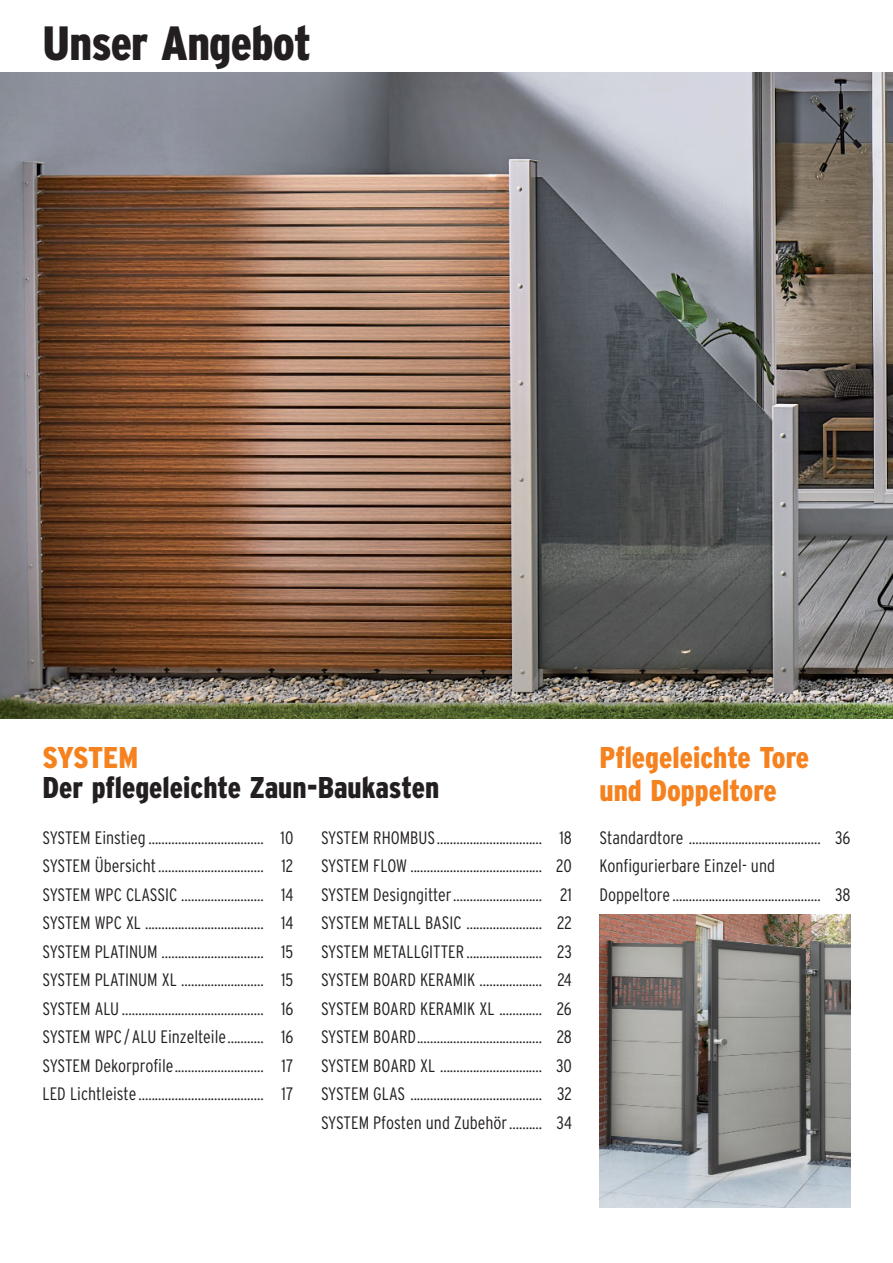
<style>
.page{position:relative;width:893px;height:1263px;background:#fff}
.page>*{position:absolute;margin:0;border:0;box-sizing:border-box;transform-origin:0 0}
.t1{font:900 condensed 48px "Interstate";letter-spacing:-.015em;color:#231f20}
.t2{font:900 condensed 30px/33px "Interstate";color:#f5821f}
.t3{font:900 condensed 30px "Interstate";color:#231f20}
.t4{font:300 condensed 18px/28.5px "Interstate";color:#231f20;text-align:justify}
</style>
<div class="page">
<img style="left:600px;top:914px;width:250px;height:294px">
<img style="left:0;top:72px;width:893px;height:647px">
<h1 class="t1" style="left:43px;top:25px;width:270px">Unser Angebot</h1>
<h2 class="t2" style="left:43px;top:743px;width:97px">SYSTEM</h2>
<h2 class="t3" style="left:43px;top:777px;width:398px">Der pflegeleichte Zaun-Baukasten</h2>
<p class="t4" style="left:43px;top:825px;width:252px">SYSTEM Einstieg ................................... 10<br>SYSTEM Übersicht ................................ 12<br>SYSTEM WPC CLASSIC ......................... 14<br>SYSTEM WPC XL .................................... 14<br>SYSTEM PLATINUM ............................... 15<br>SYSTEM PLATINUM XL ......................... 15<br>SYSTEM ALU ........................................... 16<br>SYSTEM WPC / ALU Einzelteile ........... 16<br>SYSTEM Dekorprofile ........................... 17<br>LED Lichtleiste ...................................... 17</p>
<p class="t4" style="left:321px;top:825px;width:252px">SYSTEM RHOMBUS ................................ 18<br>SYSTEM FLOW ........................................ 20<br>SYSTEM Designgitter ........................... 21<br>SYSTEM METALL BASIC ....................... 22<br>SYSTEM METALLGITTER ....................... 23<br>SYSTEM BOARD KERAMIK ................... 24<br>SYSTEM BOARD KERAMIK XL ............. 26<br>SYSTEM BOARD ...................................... 28<br>SYSTEM BOARD XL ............................... 30<br>SYSTEM GLAS ........................................ 32<br>SYSTEM Pfosten und Zubehör .......... 34</p>
<h2 class="t2" style="left:600px;top:743px;width:211px">Pflegeleichte Tore und Doppeltore</h2>
<p class="t4" style="left:600px;top:825px;width:252px;text-align:left">Standardtore ........................................ 36<br>Konfigurierbare Einzel- und<br>Doppeltore ............................................. 38</p>
</div>
